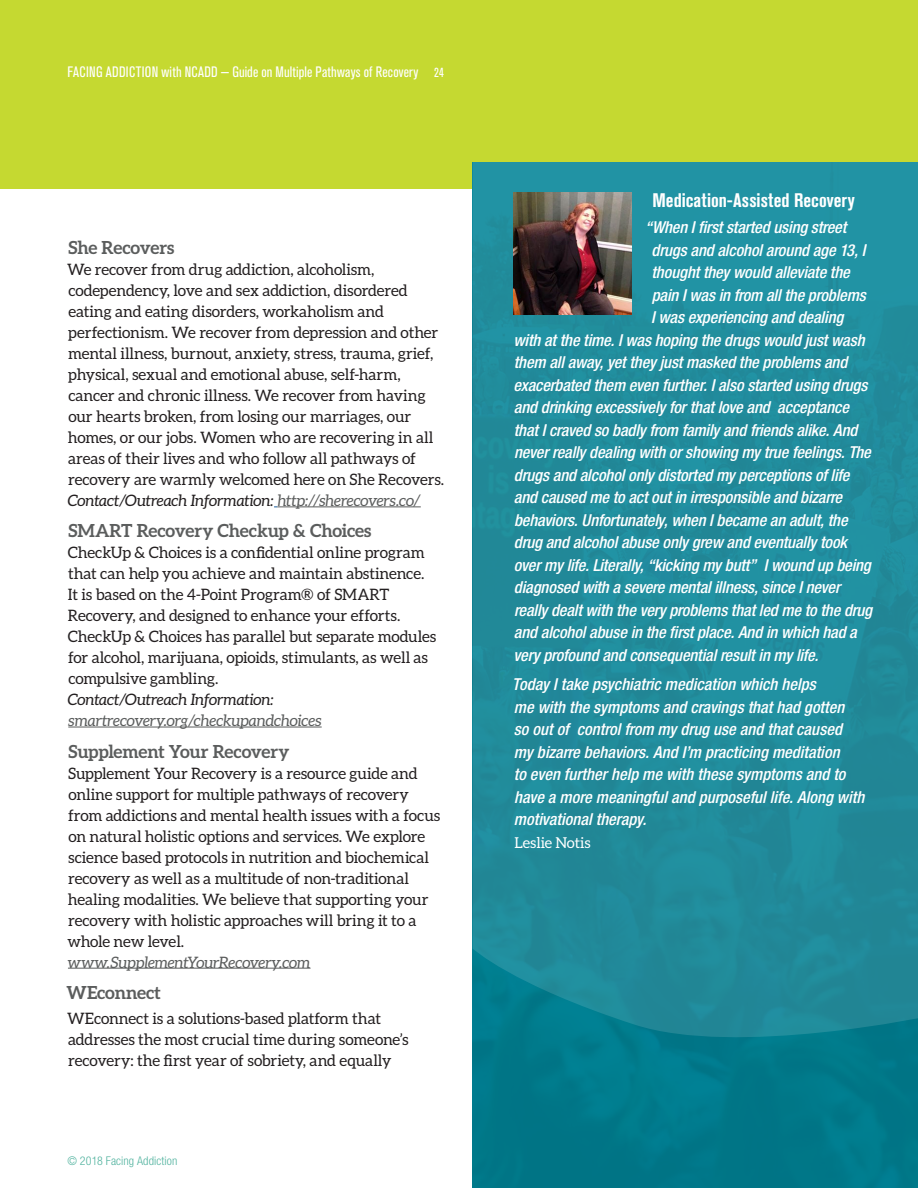
<style>
.page{position:relative;width:918px;height:1188px;background:#fff}
.page>*{position:absolute;margin:0;border:0;box-sizing:border-box;transform-origin:0 0}
.t1{font:700 condensed 19.5px "Akzidenz Grotesk Pro";letter-spacing:.005em;color:#fff}
.t2{font:700 18px "Aleo";letter-spacing:-.01em;color:#5b5d5d}
.t3{font:italic 500 condensed 16.5px/22.5px "Helvetica Neue";letter-spacing:-.005em;color:#fff}
.t4{font:15.75px/21px "Aleo";letter-spacing:-.005em;color:#231f20}
.t5{font:italic 15.75px "Aleo";letter-spacing:-.01em;color:#5b5d5d}
.t6{font:italic 15.75px "Aleo";letter-spacing:-.015em;color:#231f20}
.t7{font:condensed 15px "Akzidenz Grotesk Pro";letter-spacing:.015em;color:#fff}
.t8{font:15px "Aleo";letter-spacing:-.005em;color:#fff}
.t9{font:300 condensed 12px "Helvetica Neue";letter-spacing:.01em;color:#52b39f}
.s1{font-size:13.05px}
.s2{font-style:italic}
.s3{font-style:italic;color:#5b5d5d}
</style>
<div class="page">
<div style="left:0;top:0;width:918px;height:189px;background:#c5d931"></div>
<img style="left:472px;top:1039px;width:446px;height:149px">
<svg style="left:472px;top:162px;width:446px;height:877px;background:#208b9b"></svg>
<img style="left:514px;top:192px;width:117px;height:122px">
<hr style="left:277px;top:506px;width:144px;height:1px;background:#5b5d5d">
<hr style="left:68px;top:727px;width:254px;height:1px;background:#5b5d5d">
<hr style="left:68px;top:968px;width:243px;height:1px;background:#5b5d5d">
<p class="t7" style="left:68px;top:62px;width:378px">FACING ADDICTION with NCADD — Guide on Multiple Pathways of Recovery <span class="s1">24</span></p>
<p class="t2" style="left:69px;top:237px;width:107px">She Recovers</p>
<p class="t4" style="left:67px;top:259px;width:379px">We recover from drug addiction, alcoholism, codependency, love and sex addiction, disordered eating and eating disorders, workaholism and perfectionism. We recover from depression and other mental illness, burnout, anxiety, stress, trauma, grief, physical, sexual and emotional abuse, self-harm, cancer and chronic illness. We recover from having our hearts broken, from losing our marriages, our homes, or our jobs. Women who are recovering in all areas of their lives and who follow all pathways of recovery are warmly welcomed here on She Recovers.<br><span class="s2">Contact/Outreach Information:</span> <span class="s3">http://sherecovers.co/</span></p>
<p class="t2" style="left:69px;top:521px;width:304px">SMART Recovery Checkup &amp; Choices</p>
<p class="t4" style="left:68px;top:542px;width:370px">CheckUp &amp; Choices is a confidential online program that can help you achieve and maintain abstinence.<br>It is based on the 4-Point Program® of SMART Recovery, and designed to enhance your efforts.<br>CheckUp &amp; Choices has parallel but separate modules for alcohol, marijuana, opioids, stimulants, as well as compulsive gambling.</p>
<p class="t6" style="left:68px;top:691px;width:208px">Contact/Outreach Information:</p>
<p class="t5" style="left:68px;top:712px;width:255px">smartrecovery.org/checkupandchoices</p>
<p class="t2" style="left:69px;top:741px;width:222px">Supplement Your Recovery</p>
<p class="t4" style="left:68px;top:762px;width:374px">Supplement Your Recovery is a resource guide and online support for multiple pathways of recovery from addictions and mental health issues with a focus on natural holistic options and services. We explore science based protocols in nutrition and biochemical recovery as well as a multitude of non-traditional healing modalities. We believe that supporting your recovery with holistic approaches will bring it to a whole new level.</p>
<p class="t5" style="left:68px;top:953px;width:244px">www.SupplementYourRecovery.com</p>
<p class="t2" style="left:67px;top:982px;width:96px">WEconnect</p>
<p class="t4" style="left:67px;top:1008px;width:343px">WEconnect is a solutions-based platform that addresses the most crucial time during someone’s recovery: the first year of sobriety, and equally</p>
<p class="t9" style="left:68px;top:1153px;width:111px">© 2018 Facing Addiction</p>
<p class="t1" style="left:653px;top:187px;width:204px">Medication-Assisted Recovery</p>
<p class="t3" style="left:645px;top:216px;width:203px">“When I first started using street</p>
<p class="t3" style="left:652px;top:239px;width:215px">drugs and alcohol around age 13, I</p>
<p class="t3" style="left:651px;top:261px;width:200px">thought they would alleviate the</p>
<p class="t3" style="left:652px;top:284px;width:216px">pain I was in from all the problems</p>
<p class="t3" style="left:651px;top:306px;width:194px">I was experiencing and dealing</p>
<p class="t3" style="left:514px;top:329px;width:353px">with at the time. I was hoping the drugs would just wash</p>
<p class="t3" style="left:514px;top:351px;width:335px">them all away, yet they just masked the problems and</p>
<p class="t3" style="left:514px;top:374px;width:355px">exacerbated them even further. I also started using drugs</p>
<p class="t3" style="left:514px;top:396px;width:337px">and drinking excessively for that love and acceptance</p>
<p class="t3" style="left:514px;top:419px;width:345px">that I craved so badly from family and friends alike. And</p>
<p class="t3" style="left:514px;top:441px;width:358px">never really dealing with or showing my true feelings. The</p>
<p class="t3" style="left:514px;top:464px;width:337px">drugs and alcohol only distorted my perceptions of life</p>
<p class="t3" style="left:514px;top:486px;width:330px">and caused me to act out in irresponsible and bizarre</p>
<p class="t3" style="left:514px;top:509px;width:335px">behaviors. Unfortunately, when I became an adult, the</p>
<p class="t3" style="left:514px;top:531px;width:335px">drug and alcohol abuse only grew and eventually took</p>
<p class="t3" style="left:514px;top:554px;width:359px">over my life. Literally, “kicking my butt” I wound up being</p>
<p class="t3" style="left:514px;top:576px;width:328px">diagnosed with a severe mental illness, since I never</p>
<p class="t3" style="left:514px;top:599px;width:360px">really dealt with the very problems that led me to the drug</p>
<p class="t3" style="left:514px;top:621px;width:345px">and alcohol abuse in the first place. And in which had a</p>
<p class="t3" style="left:514px;top:644px;width:307px">very profound and consequential result in my life.</p>
<p class="t3" style="left:512px;top:673px;width:354px">Today I take psychiatric medication which helps<br>me with the symptoms and cravings that had gotten<br>so out of control from my drug use and that caused<br>my bizarre behaviors. And I’m practicing meditation<br>to even further help me with these symptoms and to have a more meaningful and purposeful life. Along with motivational therapy.</p>
<p class="t8" style="left:514px;top:834px;width:78px">Leslie Notis</p>
</div>
